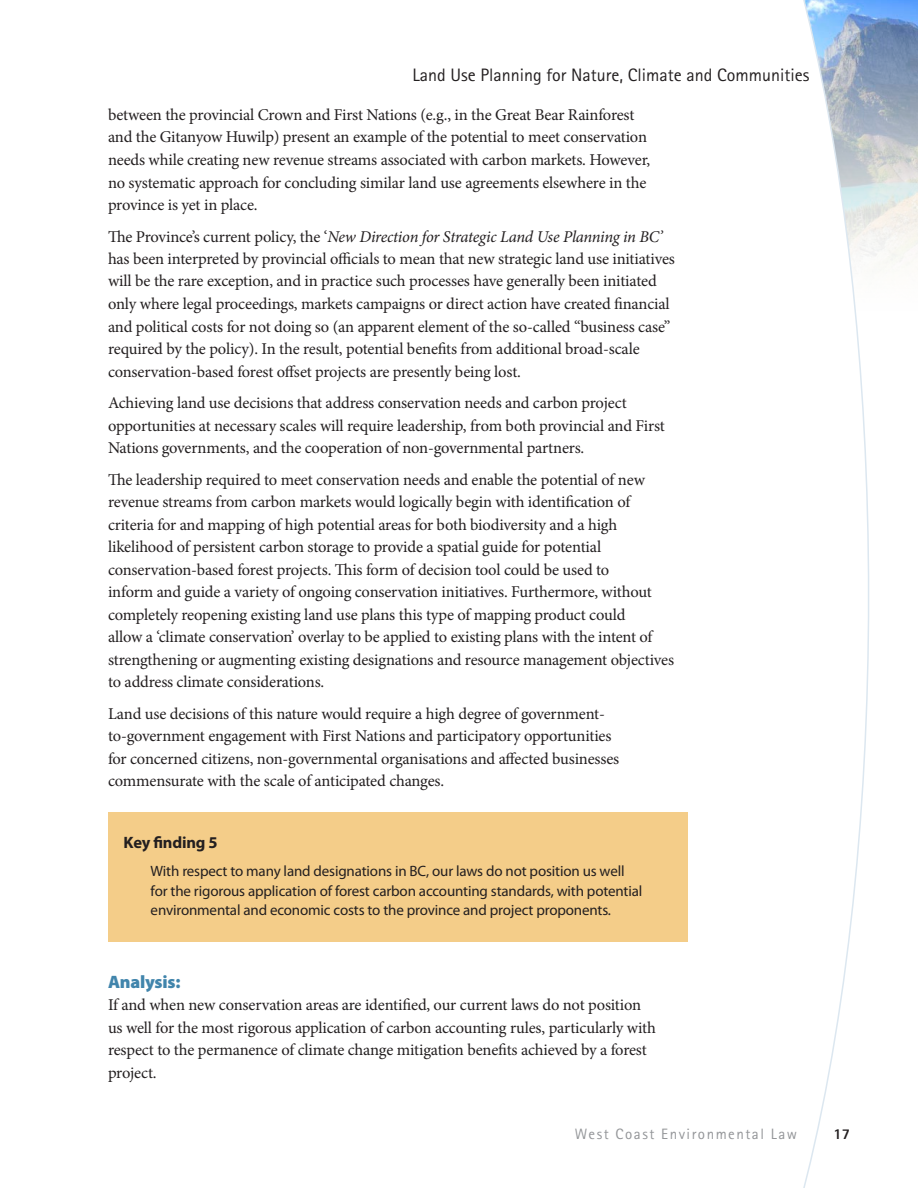
<style>
.page{position:relative;width:918px;height:1188px;background:#fff}
.page>*{position:absolute;margin:0;border:0;box-sizing:border-box;transform-origin:0 0}
.t1{font:18px "Rotis Sans Serif";color:#231f20}
.Heading_2{font:900 18px "Myriad Pro";letter-spacing:-.01em;color:#4185ac}
.t2{font:16.5px/22.5px "Minion Pro";letter-spacing:-.01em;color:#231f20}
.Heading_3{font:700 16.5px "Myriad Pro";letter-spacing:-.01em;color:#231f20}
.List_Paragraph{font:15px/19.5px "Myriad Pro";letter-spacing:-.01em;color:#231f20}
.t3{font:15px "Rotis Sans Serif";letter-spacing:.1em;color:#939598}
.t4{font:800 15px "Rotis Sans Serif";color:#231f20}
.s1{font-style:italic}
</style>
<div class="page">
<img style="left:892px;top:0;width:26px;height:264px">
<svg style="left:803px;top:0;width:89px;height:1188px"></svg>
<div style="left:108px;top:812px;width:580px;height:130px;background:#f4cd89"></div>
<p class="t1" style="left:413px;top:64px;width:398px">Land Use Planning for Nature, Climate and Communities</p>
<p class="t2" style="left:108px;top:104px;width:544px">between the provincial Crown and First Nations (e.g., in the Great Bear Rainforest and the Gitanyow Huwilp) present an example of the potential to meet conservation needs while creating new revenue streams associated with carbon markets. However, no systematic approach for concluding similar land use agreements elsewhere in the province is yet in place.</p>
<p class="t2" style="left:108px;top:225px;width:568px">The Province’s current policy, the ‘<span class="s1">New Direction for Strategic Land Use Planning in BC’ </span>has been interpreted by provincial officials to mean that new strategic land use initiatives will be the rare exception, and in practice such processes have generally been initiated only where legal proceedings, markets campaigns or direct action have created financial and political costs for not doing so (an apparent element of the so-called “business case” required by the policy). In the result, potential benefits from additional broad-scale conservation-based forest offset projects are presently being lost.</p>
<p class="t2" style="left:108px;top:392px;width:558px">Achieving land use decisions that address conservation needs and carbon project opportunities at necessary scales will require leadership, from both provincial and First<br>Nations governments, and the cooperation of non-governmental partners.</p>
<p class="t2" style="left:108px;top:468px;width:568px">The leadership required to meet conservation needs and enable the potential of new revenue streams from carbon markets would logically begin with identification of criteria for and mapping of high potential areas for both biodiversity and a high likelihood of persistent carbon storage to provide a spatial guide for potential conservation-based forest projects. This form of decision tool could be used to<br>inform and guide a variety of ongoing conservation initiatives. Furthermore, without completely reopening existing land use plans this type of mapping product could<br>allow a ‘climate conservation’ overlay to be applied to existing plans with the intent of strengthening or augmenting existing designations and resource management objectives to address climate considerations.</p>
<p class="t2" style="left:108px;top:702px;width:513px">Land use decisions of this nature would require a high degree of government&shy;to-government engagement with First Nations and participatory opportunities for concerned citizens, non-governmental organisations and affected businesses commensurate with the scale of anticipated changes.</p>
<p class="Heading_3" style="left:124px;top:831px;width:96px">Key finding 5</p>
<p class="List_Paragraph" style="left:151px;top:861px;width:493px">With respect to many land designations in BC, our laws do not position us well for the rigorous application of forest carbon accounting standards, with potential environmental and economic costs to the province and project proponents.</p>
<p class="Heading_2" style="left:108px;top:971px;width:74px">Analysis:</p>
<p class="t2" style="left:108px;top:994px;width:549px">If and when new conservation areas are identified, our current laws do not position us well for the most rigorous application of carbon accounting rules, particularly with respect to the permanence of climate change mitigation benefits achieved by a forest project.</p>
<p class="t3" style="left:575px;top:1125px;width:224px">West Coast Environmental Law</p>
<p class="t4" style="left:833px;top:1125px;width:18px">17</p>
</div>
